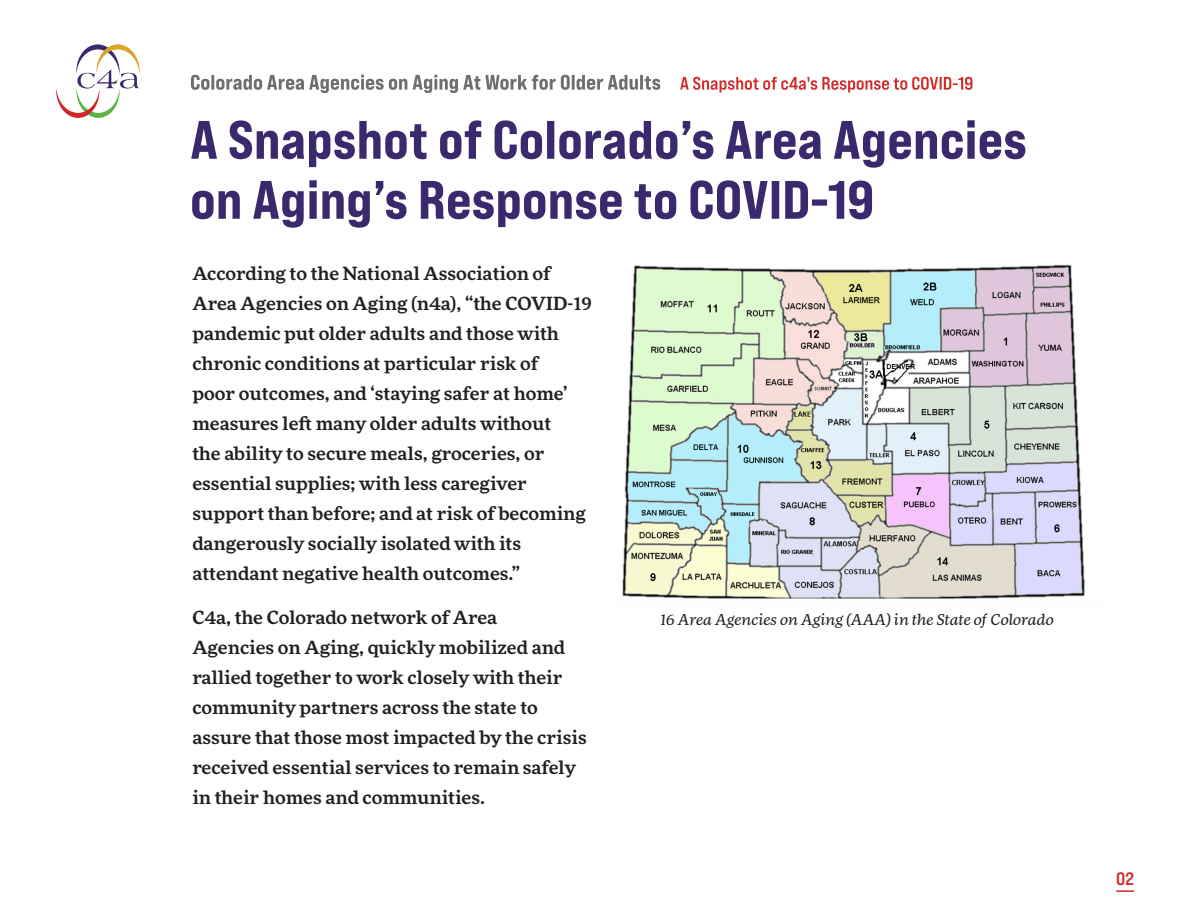
<style>
.page{position:relative;width:1188px;height:918px;background:#fff}
.page>*{position:absolute;margin:0;border:0;box-sizing:border-box;transform-origin:0 0}
.t1{font:500 expanded 18px/30px "More Pro";color:#231f20}
.t2{font:18px "Bebas Neue Pro Exp Bd";color:#d22827}
.t3{font:italic expanded 15px "More Pro";color:#231f20}
</style>
<div class="page">
<svg style="left:1116px;top:890px;width:18px;height:2px"></svg>
<svg style="left:56px;top:44px;width:84px;height:74px"></svg>
<svg style="left:680px;top:77px;width:292px;height:15px"></svg>
<svg style="left:191px;top:75px;width:469px;height:18px"></svg>
<img style="left:622px;top:264px;width:463px;height:335px">
<svg style="left:192px;top:180px;width:680px;height:48px"></svg>
<svg style="left:191px;top:120px;width:834px;height:48px"></svg>
<p class="t1" style="left:192px;top:257px;width:401px">According to the National Association of Area Agencies on Aging (n4a), “the COVID-19 pandemic put older adults and those with chronic conditions at particular risk of<br>poor outcomes, and ‘staying safer at home’ measures left many older adults without<br>the ability to secure meals, groceries, or essential supplies; with less caregiver support than before; and at risk of becoming dangerously socially isolated with its attendant negative health outcomes.”</p>
<p class="t1" style="left:192px;top:601px;width:396px">C4a, the Colorado network of Area<br>Agencies on Aging, quickly mobilized and rallied together to work closely with their community partners across the state to assure that those most impacted by the crisis received essential services to remain safely in their homes and communities.</p>
<p class="t3" style="left:660px;top:609px;width:395px">16 Area Agencies on Aging (AAA) in the State of Colorado</p>
<p class="t2" style="left:1116px;top:868px;width:19px">02</p>
</div>
